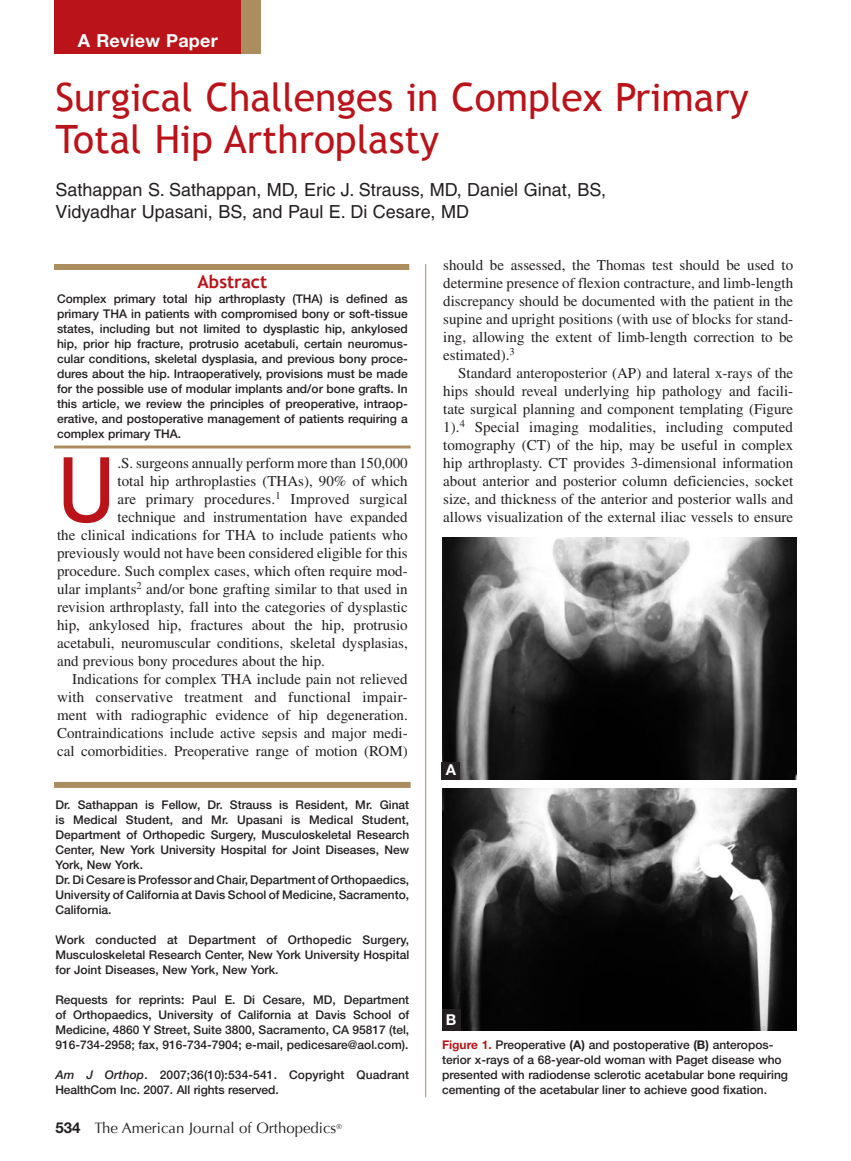
<style>
.page{position:relative;width:851px;height:1161px;background:#fff}
.page>*{position:absolute;margin:0;border:0;box-sizing:border-box;transform-origin:0 0}
.t1{font:90.45px "Trebuchet MS";color:#ba1319}
.t2{font:39px/42px "Trebuchet MS";color:#ba1319}
.t3{font:18px/21.6px "Helvetica";color:#231f20}
.t4{font:700 18px "Helvetica Neue";letter-spacing:.015em;color:#fff}
.t5{font:700 18px "Trebuchet MS";color:#ba1319}
.t6{font:15px/18px "Times";color:#231f20;text-align:justify}
.t7{font:15px "Optima";color:#231f20}
.t8{font:700 15px "Helvetica Neue";color:#fff}
.t9{font:500 12px/15px "Helvetica Neue";color:#231f20;text-align:justify}
.s1{font-style:italic}
.s2{font-family:"Helvetica Neue";font-weight:700}
.s3{font-weight:700;color:#ba1319}
.s4{font-weight:700}
</style>
<div class="page">
<div style="left:54px;top:0;width:188px;height:54px;background:#ba1319"></div>
<div style="left:242px;top:0;width:19px;height:54px;background:#ab8d60"></div>
<div style="left:54px;top:264px;width:355px;height:6px;background:#ab8d60"></div>
<hr style="left:54px;top:446px;width:356px;height:2px;background:#ab8d60">
<div style="left:54px;top:782px;width:356px;height:6px;background:#ab8d60"></div>
<hr style="left:425px;top:264px;width:1px;height:833px;background:#ab8d60">
<img style="left:442px;top:789px;width:354px;height:242px">
<img style="left:442px;top:538px;width:354px;height:242px">
<div style="left:441px;top:762px;width:19px;height:18px;background:#231f20"></div>
<div style="left:442px;top:1009px;width:18px;height:21px;background:#231f20"></div>
<h3 class="t4" style="left:78px;top:29px;width:141px">A Review Paper</h3>
<h2 class="t2" style="left:56px;top:77px;width:694px">Surgical Challenges in Complex Primary<br>Total Hip Arthroplasty</h2>
<h3 class="t3" style="left:56px;top:179px;width:552px">Sathappan S. Sathappan, MD, Eric J. Strauss, MD, Daniel Ginat, BS,<br>Vidyadhar Upasani, BS, and Paul E. Di Cesare, MD</h3>
<h3 class="t5" style="left:197px;top:270px;width:71px">Abstract</h3>
<p class="t9" style="left:57px;top:291px;width:352px">Complex primary total hip arthroplasty (THA) is defined as primary THA in patients with compromised bony or soft-tissue states, including but not limited to dysplastic hip, ankylosed hip, prior hip fracture, protrusio acetabuli, certain neuromus&shy;cular conditions, skeletal dysplasia, and previous bony proce&shy;dures about the hip. Intraoperatively, provisions must be made for the possible use of modular implants and/or bone grafts. In this article, we review the principles of preoperative, intraop&shy;erative, and postoperative management of patients requiring a complex primary THA.</p>
<h1 class="t1" style="left:57px;top:437px;width:60px">U</h1>
<p class="t6" style="left:117px;top:454px;width:292px">.S. surgeons annually perform more than 150,000</p>
<p class="t6" style="left:117px;top:472px;width:292px">total hip arthroplasties (THAs), 90% of which</p>
<p class="t6" style="left:117px;top:490px;width:292px">are primary procedures.<sup>1</sup> Improved surgical</p>
<p class="t6" style="left:117px;top:508px;width:292px">technique and instrumentation have expanded</p>
<p class="t6" style="left:57px;top:526px;width:352px">the clinical indications for THA to include patients who</p>
<p class="t6" style="left:57px;top:544px;width:352px">previously would not have been considered eligible for this</p>
<p class="t6" style="left:57px;top:562px;width:352px">procedure. Such complex cases, which often require mod-</p>
<p class="t6" style="left:57px;top:580px;width:352px">ular implants<sup>2</sup> and/or bone grafting similar to that used in</p>
<p class="t6" style="left:57px;top:598px;width:352px">revision arthroplasty, fall into the categories of dysplastic</p>
<p class="t6" style="left:57px;top:616px;width:352px">hip, ankylosed hip, fractures about the hip, protrusio</p>
<p class="t6" style="left:57px;top:634px;width:352px">acetabuli, neuromuscular conditions, skeletal dysplasias,</p>
<p class="t6" style="left:57px;top:652px;width:269px">and previous bony procedures about the hip.</p>
<p class="t6" style="left:72px;top:670px;width:337px">Indications for complex THA include pain not relieved</p>
<p class="t6" style="left:57px;top:688px;width:352px">with conservative treatment and functional impair-</p>
<p class="t6" style="left:57px;top:706px;width:352px">ment with radiographic evidence of hip degeneration.</p>
<p class="t6" style="left:57px;top:724px;width:352px">Contraindications include active sepsis and major medi-</p>
<p class="t6" style="left:57px;top:742px;width:352px">cal comorbidities. Preoperative range of motion (ROM)</p>
<p class="t9" style="left:55px;top:797px;width:355px;text-align:left">Dr. Sathappan is Fellow, Dr. Strauss is Resident, Mr. Ginat is Medical Student, and Mr. Upasani is Medical Student, Department of Orthopedic Surgery, Musculoskeletal Research Center, New York University Hospital for Joint Diseases, New York, New York.<br>Dr. Di Cesare is Professor and Chair, Department of Orthopaedics, University of California at Davis School of Medicine, Sacramento, California.</p>
<p class="t9" style="left:55px;top:932px;width:355px">Work conducted at Department of Orthopedic Surgery, Musculoskeletal Research Center, New York University Hospital for Joint Diseases, New York, New York.</p>
<p class="t9" style="left:55px;top:992px;width:355px">Requests for reprints: Paul E. Di Cesare, MD, Department of Orthopaedics, University of California at Davis School of Medicine, 4860 Y Street, Suite 3800, Sacramento, CA 95817 (tel, 916-734-2958; fax, 916-734-7904; e-mail, pedicesare@aol.com).</p>
<p class="t9" style="left:55px;top:1067px;width:355px"><span class="s1">Am J Orthop</span>. 2007;36(10):534-541. Copyright Quadrant<br>HealthCom Inc. 2007. All rights reserved.</p>
<p class="t7" style="left:56px;top:1119px;width:288px"><span class="s2">534</span> The American Journal of Orthopedics<sup>®</sup></p>
<p class="t6" style="left:443px;top:256px;width:351px">should be assessed, the Thomas test should be used to determine presence of flexion contracture, and limb-length discrepancy should be documented with the patient in the supine and upright positions (with use of blocks for stand&shy;ing, allowing the extent of limb-length correction to be estimated).<sup>3</sup></p>
<p class="t6" style="left:443px;top:364px;width:351px;text-indent:15px">Standard anteroposterior (AP) and lateral x-rays of the hips should reveal underlying hip pathology and facili&shy;tate surgical planning and component templating (Figure 1).<sup>4</sup> Special imaging modalities, including computed tomography (CT) of the hip, may be useful in complex hip arthroplasty. CT provides 3-dimensional information about anterior and posterior column deficiencies, socket size, and thickness of the anterior and posterior walls and allows visualization of the external iliac vessels to ensure</p>
<p class="t8" style="left:445px;top:761px;width:12px">A</p>
<p class="t8" style="left:446px;top:1011px;width:12px">B</p>
<p class="t9" style="left:442px;top:1037px;width:347px;text-align:left"><span class="s3">Figure 1.</span> Preoperative <span class="s4">(A)</span> and postoperative <span class="s4">(B)</span> anteropos&shy;terior x-rays of a 68-year-old woman with Paget disease who presented with radiodense sclerotic acetabular bone requiring cementing of the acetabular liner to achieve good fixation.</p>
</div>
